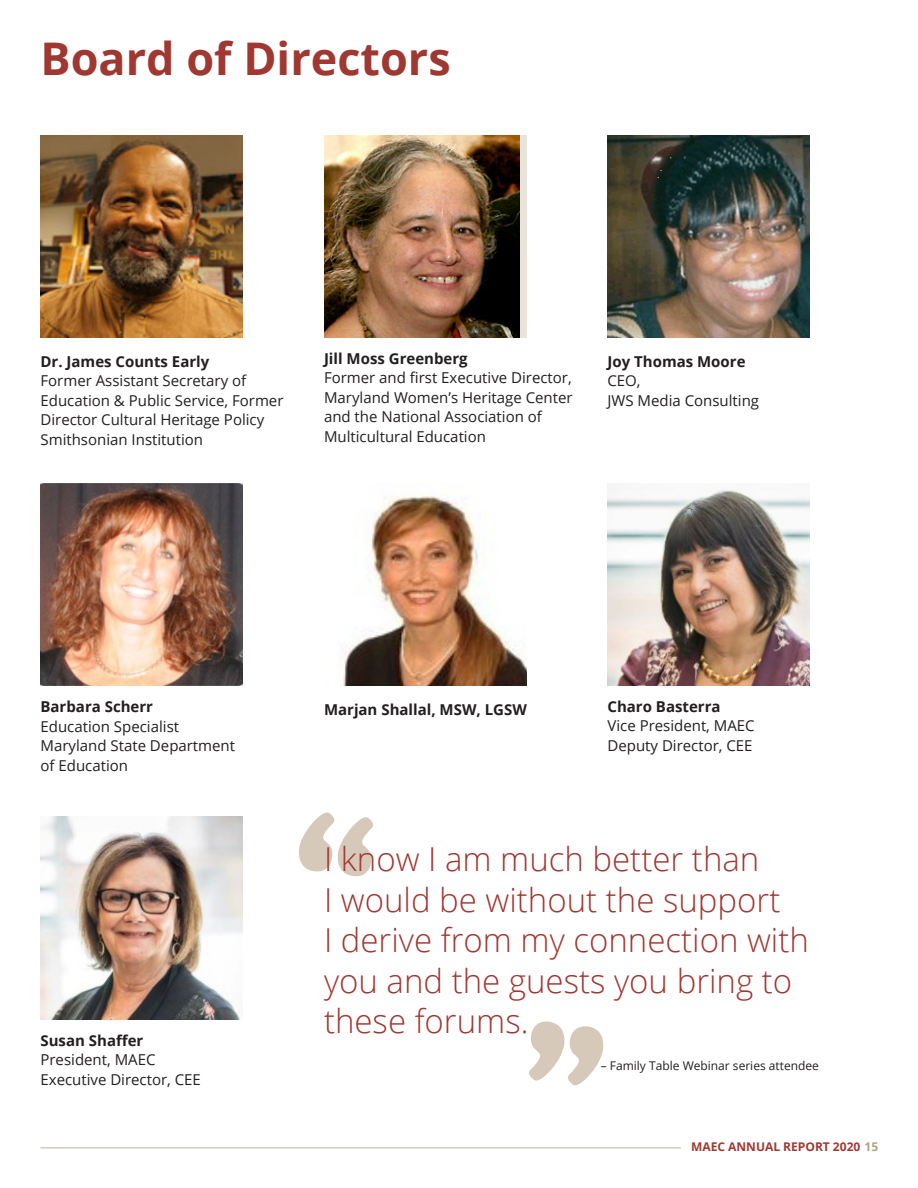
<style>
.page{position:relative;width:918px;height:1188px;background:#fff}
.page>*{position:absolute;margin:0;border:0;box-sizing:border-box;transform-origin:0 0}
.Section_Head{font:700 45px "Open Sans";color:#a03832}
.t1{font:300 33px/40.5px "Open Sans";color:#a03832}
.t2{font:15px/19.5px "Open Sans";color:#231f20}
.t3{font:700 15px "Open Sans";color:#231f20}
.Section-Subhead{font:12px "Open Sans";color:#231f20}
.t4{font:700 12px "Open Sans";color:#a03832}
.s1{font-weight:700}
.s2{color:#b5a186}
</style>
<div class="page">
<hr style="left:41px;top:1147px;width:640px;height:2px;background:#d6c9ba">
<img style="left:608px;top:489px;width:202px;height:197px">
<img style="left:40px;top:135px;width:203px;height:203px">
<div style="left:324px;top:135px;width:202px;height:203px;background:#e9e3da"></div>
<img style="left:324px;top:135px;width:196px;height:203px">
<img style="left:608px;top:135px;width:202px;height:203px">
<img style="left:40px;top:483px;width:202px;height:203px">
<img style="left:40px;top:817px;width:203px;height:202px">
<img style="left:343px;top:495px;width:183px;height:191px">
<p class="Section_Head" style="left:40px;top:27px;width:412px">Board of Directors</p>
<p class="t3" style="left:40px;top:351px;width:170px">Dr. James Counts Early</p>
<p class="t2" style="left:40px;top:371px;width:245px">Former Assistant Secretary of<br>Education &amp; Public Service, Former<br>Director Cultural Heritage Policy</p>
<p class="t2" style="left:40px;top:429px;width:164px">Smithsonian Institution</p>
<p class="t3" style="left:324px;top:348px;width:145px">Jill Moss Greenberg</p>
<p class="t2" style="left:324px;top:368px;width:250px">Former and first Executive Director,<br>Maryland Women’s Heritage Center and the National Association of<br>Multicultural Education</p>
<p class="t3" style="left:608px;top:351px;width:140px">Joy Thomas Moore</p>
<p class="t2" style="left:608px;top:371px;width:35px">CEO,</p>
<p class="t2" style="left:608px;top:390px;width:153px">JWS Media Consulting</p>
<p class="t3" style="left:40px;top:696px;width:114px">Barbara Scherr</p>
<p class="t2" style="left:40px;top:716px;width:140px">Education Specialist</p>
<p class="t2" style="left:40px;top:735px;width:196px">Maryland State Department of Education</p>
<p class="t3" style="left:324px;top:699px;width:204px">Marjan Shallal, MSW, LGSW</p>
<p class="t2" style="left:608px;top:696px;width:149px"><span class="s1">Charo Basterra<br></span>Vice President, MAEC</p>
<p class="t2" style="left:608px;top:735px;width:147px">Deputy Director, CEE</p>
<p class="t3" style="left:40px;top:1030px;width:104px">Susan Shaffer</p>
<p class="t2" style="left:40px;top:1050px;width:117px">President, MAEC</p>
<p class="t2" style="left:40px;top:1069px;width:162px">Executive Director, CEE</p>
<p class="t1" style="left:324px;top:838px;width:486px">I know I am much better than<br>I would be without the support<br>I derive from my connection with you and the guests you bring to these forums.</p>
<p class="Section-Subhead" style="left:601px;top:1057px;width:220px">– Family Table Webinar series attendee</p>
<p class="t4" style="left:691px;top:1138px;width:189px">MAEC ANNUAL REPORT 2020 <span class="s2">15</span></p>
</div>
